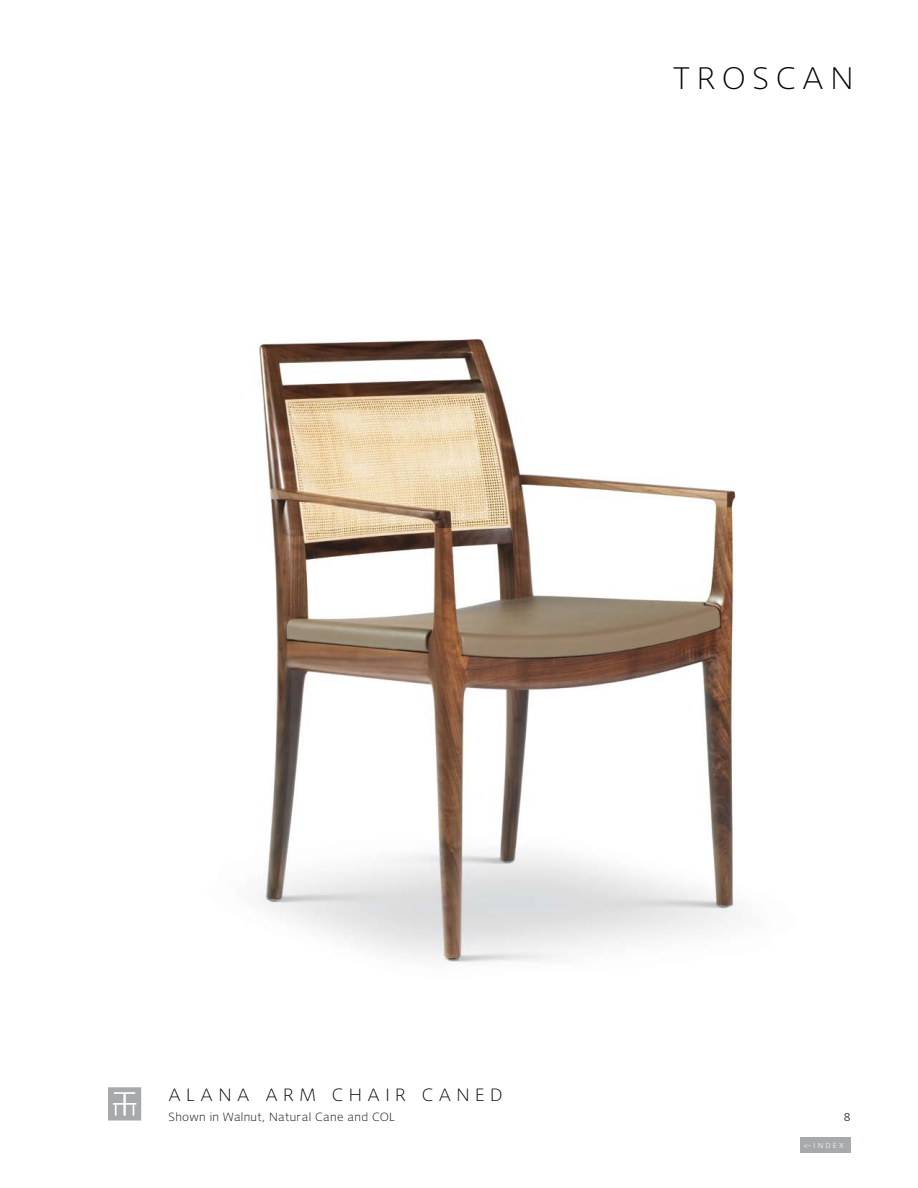
<style>
.page{position:relative;width:918px;height:1188px;background:#fff}
.page>*{position:absolute;margin:0;border:0;box-sizing:border-box;transform-origin:0 0}
.t1{font:300 31.5px "New Libris";letter-spacing:.2em;color:#000}
.t2{font:300 18px "New Libris";letter-spacing:.3em;color:#000}
.t3{font:300 12px "New Libris";letter-spacing:.025em;color:#000}
.t4{font:12px "New Libris";color:#000}
.t5{font:7.5px "New Libris";letter-spacing:.3em;color:#fff}
</style>
<div class="page">
<img style="left:259px;top:338px;width:478px;height:627px">
<svg style="left:108px;top:1087px;width:33px;height:33px"></svg>
<div style="left:800px;top:1137px;width:50px;height:16px;background:#a7a9ac"></div>
<h1 class="t1" style="left:672px;top:61px;width:183px">TROSCAN</h1>
<h2 class="t2" style="left:168px;top:1085px;width:336px">ALANA ARM CHAIR CANED</h2>
<p class="t3" style="left:168px;top:1110px;width:228px">Shown in Walnut, Natural Cane and COL</p>
<p class="t4" style="left:844px;top:1110px;width:8px">8</p>
<p class="t5" style="left:804px;top:1141px;width:42px">&lt;– INDEX</p>
</div>
